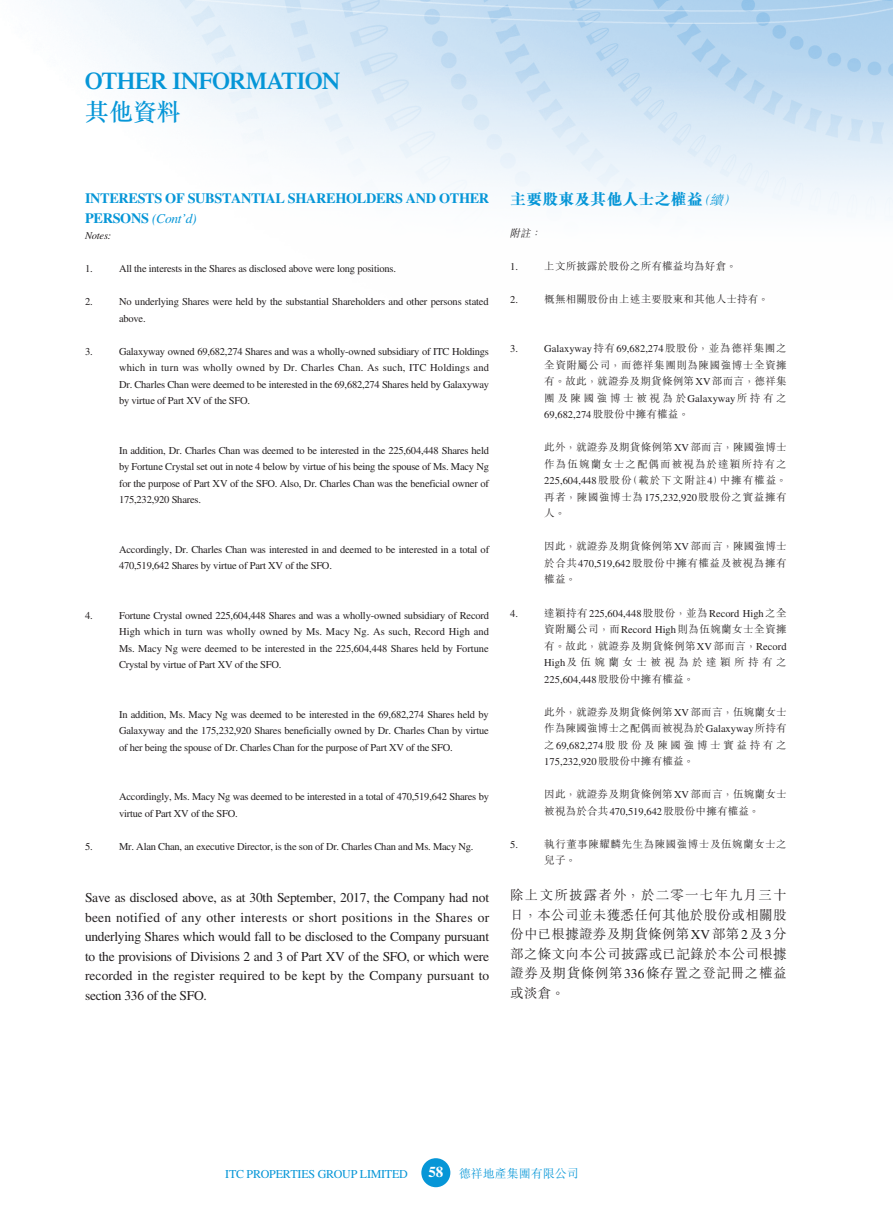
<style>
.page{position:relative;width:893px;height:1212px;background:#fff}
.page>*{position:absolute;margin:0;border:0;box-sizing:border-box;transform-origin:0 0}
.t1{font:600 24px "Times LT Std";letter-spacing:-.03em;color:#0696d7}
.t2{font:500 24px "M Sung HK";color:#0696d7}
._001_H1_C{font:800 15.75px "M Sung HK";letter-spacing:.02em;color:#0696d7}
._01_H1_E{font:700 14.25px "Times LT Std";letter-spacing:-.025em;color:#0696d7}
._00_txt_E{font:13.5px/19.5px "Times LT Std";letter-spacing:.005em;color:#231f20;text-align:justify}
._000_txt_C{font:300 13.5px/19.5px "M Sung HK";letter-spacing:.025em;color:#231f20;text-align:justify}
._01_H1_E-2{font:italic 13.5px "Times LT Std";color:#0696d7}
.t3{font:12px "Times LT Std";letter-spacing:-.02em;color:#0696d7}
.t4{font:300 12px "M Sung HK";color:#0696d7}
._06_Notes_E{font:10.5px/16.5px "Times LT Std";letter-spacing:-.02em;color:#231f20;text-align:justify}
._006_Notes_C{font:300 10.5px/16.5px "M Sung HK";letter-spacing:.045em;color:#231f20;text-align:justify}
._006_Notes_C-2{font:300 10.5px/16.5px "M Sung HK";letter-spacing:.025em;color:#231f20}
._006_Notes_C-3{font:300 10.5px "M Sung HK";letter-spacing:.02em;color:#231f20}
._006_Notes_C-4{font:10.5px "Times LT Std";color:#231f20}
._06_Notes_E-2{font:italic 10.5px "Times LT Std";letter-spacing:-.02em;color:#231f20}
._006_Notes_C-5{font:italic 300 10.5px "M Sung HK";color:#231f20}
.s1{font-weight:700;font-style:normal;font-size:14.25px}
.s2{font-weight:300;font-style:italic;font-size:13.5px}
.s3{font-family:"Times LT Std";font-weight:400}
.s4{font-family:"Times LT Std";font-weight:700;font-size:15px;color:#fff}
</style>
<div class="page">
<img style="left:51px;top:0;width:842px;height:214px">
<div style="left:421px;top:1158px;width:29px;height:29px;background:#0696d7;border-radius:50%"></div>
<h1 class="t1" style="left:85px;top:67px;width:257px">OTHER INFORMATION</h1>
<h1 class="t2" style="left:85px;top:95px;width:97px">其他資料</h1>
<p class="_01_H1_E" style="left:85px;top:190px;width:406px">INTERESTS OF SUBSTANTIAL SHAREHOLDERS AND OTHER</p>
<p class="_01_H1_E-2" style="left:85px;top:211px;width:113px"><span class="s1">PERSONS</span> (Cont’d)</p>
<p class="_06_Notes_E-2" style="left:85px;top:230px;width:28px">Notes:</p>
<p class="_06_Notes_E" style="left:85px;top:260px;width:9px">1.</p>
<p class="_06_Notes_E" style="left:119px;top:260px;width:278px">All the interests in the Shares as disclosed above were long positions.</p>
<p class="_06_Notes_E" style="left:85px;top:293px;width:9px">2.</p>
<p class="_06_Notes_E" style="left:119px;top:293px;width:371px">No underlying Shares were held by the substantial Shareholders and other persons stated above.</p>
<p class="_06_Notes_E" style="left:85px;top:343px;width:9px">3.</p>
<p class="_06_Notes_E" style="left:119px;top:343px;width:372px">Galaxyway owned 69,682,274 Shares and was a wholly-owned subsidiary of ITC Holdings which in turn was wholly owned by Dr. Charles Chan. As such, ITC Holdings and Dr. Charles Chan were deemed to be interested in the 69,682,274 Shares held by Galaxyway by virtue of Part XV of the SFO.</p>
<p class="_06_Notes_E" style="left:119px;top:442px;width:371px">In addition, Dr. Charles Chan was deemed to be interested in the 225,604,448 Shares held by Fortune Crystal set out in note 4 below by virtue of his being the spouse of Ms. Macy Ng for the purpose of Part XV of the SFO. Also, Dr. Charles Chan was the beneficial owner of 175,232,920 Shares.</p>
<p class="_06_Notes_E" style="left:119px;top:541px;width:372px">Accordingly, Dr. Charles Chan was interested in and deemed to be interested in a total of<br>470,519,642 Shares by virtue of Part XV of the SFO.</p>
<p class="_06_Notes_E" style="left:85px;top:607px;width:9px">4.</p>
<p class="_06_Notes_E" style="left:119px;top:607px;width:371px">Fortune Crystal owned 225,604,448 Shares and was a wholly-owned subsidiary of Record High which in turn was wholly owned by Ms. Macy Ng. As such, Record High and Ms. Macy Ng were deemed to be interested in the 225,604,448 Shares held by Fortune Crystal by virtue of Part XV of the SFO.</p>
<p class="_06_Notes_E" style="left:119px;top:706px;width:371px">In addition, Ms. Macy Ng was deemed to be interested in the 69,682,274 Shares held by Galaxyway and the 175,232,920 Shares beneficially owned by Dr. Charles Chan by virtue of her being the spouse of Dr. Charles Chan for the purpose of Part XV of the SFO.</p>
<p class="_06_Notes_E" style="left:119px;top:788px;width:371px">Accordingly, Ms. Macy Ng was deemed to be interested in a total of 470,519,642 Shares by virtue of Part XV of the SFO.</p>
<p class="_06_Notes_E" style="left:85px;top:838px;width:9px">5.</p>
<p class="_06_Notes_E" style="left:119px;top:838px;width:356px">Mr. Alan Chan, an executive Director, is the son of Dr. Charles Chan and Ms. Macy Ng.</p>
<p class="_00_txt_E" style="left:85px;top:888px;width:406px">Save as disclosed above, as at 30th September, 2017, the Company had not been notified of any other interests or short positions in the Shares or underlying Shares which would fall to be disclosed to the Company pursuant to the provisions of Divisions 2 and 3 of Part XV of the SFO, or which were recorded in the register required to be kept by the Company pursuant to section 336 of the SFO.</p>
<p class="_001_H1_C" style="left:510px;top:192px;width:231px">主要股東及其他人士之權益<span class="s2">（續）</span></p>
<p class="_006_Notes_C-5" style="left:509px;top:226px;width:36px">附註：</p>
<p class="_006_Notes_C-4" style="left:510px;top:260px;width:9px">1.</p>
<p class="_006_Notes_C-3" style="left:544px;top:259px;width:194px">上文所披露於股份之所有權益均為好倉。</p>
<p class="_006_Notes_C-4" style="left:510px;top:293px;width:9px">2.</p>
<p class="_006_Notes_C-3" style="left:544px;top:292px;width:226px">概無相關股份由上述主要股東和其他人士持有。</p>
<p class="_006_Notes_C-4" style="left:510px;top:343px;width:9px">3.</p>
<p class="_006_Notes_C" style="left:544px;top:340px;width:244px"><span class="s3">Galaxyway</span>持有<span class="s3">69,682,274</span>股股份，並為德祥集團之全資附屬公司，而德祥集團則為陳國強博士全資擁有。故此，就證券及期貨條例第<span class="s3">XV</span>部而言，德祥集團及陳國強博士被視為於<span class="s3">Galaxyway</span>所持有之<span class="s3">69,682,274</span>股股份中擁有權益。</p>
<p class="_006_Notes_C" style="left:544px;top:439px;width:244px">此外，就證券及期貨條例第<span class="s3">XV</span>部而言，陳國強博士作為伍婉蘭女士之配偶而被視為於達穎所持有之<span class="s3">225,604,448</span>股股份（載於下文附註<span class="s3">4</span>）中擁有權益。再者，陳國強博士為<span class="s3">175,232,920</span>股股份之實益擁有人。</p>
<p class="_006_Notes_C" style="left:544px;top:538px;width:244px">因此，就證券及期貨條例第<span class="s3">XV</span>部而言，陳國強博士於合共<span class="s3">470,519,642</span>股股份中擁有權益及被視為擁有權益。</p>
<p class="_006_Notes_C-4" style="left:510px;top:607px;width:9px">4.</p>
<p class="_006_Notes_C" style="left:544px;top:604px;width:244px">達穎持有<span class="s3">225,604,448</span>股股份，並為<span class="s3">Record High</span>之全資附屬公司，而<span class="s3">Record High</span>則為伍婉蘭女士全資擁有。故此，就證券及期貨條例第<span class="s3">XV</span>部而言，<span class="s3">Record High</span>及伍婉蘭女士被視為於達穎所持有之<span class="s3">225,604,448</span>股股份中擁有權益。</p>
<p class="_006_Notes_C" style="left:544px;top:703px;width:244px">此外，就證券及期貨條例第<span class="s3">XV</span>部而言，伍婉蘭女士作為陳國強博士之配偶而被視為於<span class="s3">Galaxyway</span>所持有之<span class="s3">69,682,274</span>股股份及陳國強博士實益持有之<span class="s3">175,232,920</span>股股份中擁有權益。</p>
<p class="_006_Notes_C-2" style="left:544px;top:785px;width:244px">因此，就證券及期貨條例第<span class="s3">XV</span>部而言，伍婉蘭女士被視為於合共<span class="s3">470,519,642</span>股股份中擁有權益。</p>
<p class="_006_Notes_C-4" style="left:510px;top:838px;width:9px">5.</p>
<p class="_006_Notes_C" style="left:544px;top:835px;width:244px">執行董事陳耀麟先生為陳國強博士及伍婉蘭女士之兒子。</p>
<p class="_000_txt_C" style="left:510px;top:884px;width:278px">除上文所披露者外，於二零一七年九月三十日，本公司並未獲悉任何其他於股份或相關股份中已根據證券及期貨條例第<span class="s3">XV</span>部第<span class="s3">2</span>及<span class="s3">3</span>分部之條文向本公司披露或已記錄於本公司根據證券及期貨條例第<span class="s3">336</span>條存置之登記冊之權益或淡倉。</p>
<p class="t3" style="left:225px;top:1167px;width:184px">ITC PROPERTIES GROUP LIMITED</p>
<p class="t4" style="left:428px;top:1165px;width:152px"><span class="s4">58</span> 德祥地產集團有限公司</p>
</div>
